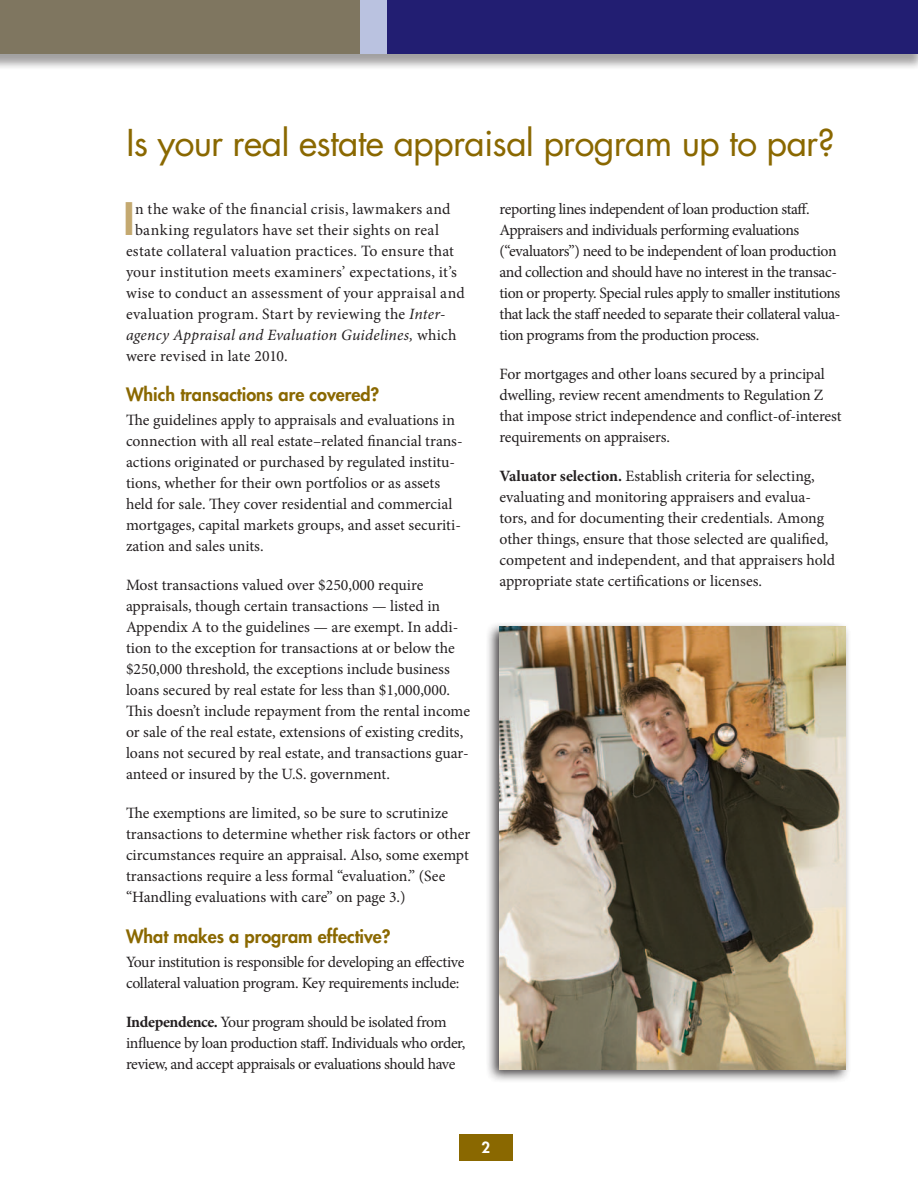
<style>
.page{position:relative;width:918px;height:1188px;background:#fff}
.page>*{position:absolute;margin:0;border:0;box-sizing:border-box;transform-origin:0 0}
.t1{font:800 43.65px "Futura Std";color:#c4a970}
.t2{font:36px "Futura Std";color:#8a6800}
.t3{font:800 18px "Futura Std";color:#8a6800}
.t4{font:15.75px/21px "Minion Pro";letter-spacing:-.005em;color:#231f20}
.t5{font:15.75px/21px "Minion Pro";letter-spacing:-.025em;color:#231f20}
.t6{font:15.75px "Minion Pro";letter-spacing:.015em;color:#231f20}
.t7{font:15.75px/21px "Minion Pro";letter-spacing:-.03em;color:#231f20}
.t8{font:italic 15.75px "Minion Pro";letter-spacing:.015em;color:#231f20}
.t9{font:15.75px "Minion Pro";letter-spacing:.02em;color:#231f20}
.t10{font:800 15px "Futura Std";color:#fff}
.s1{font-weight:700}
.s2{font-style:italic}
.s3{font-style:normal}
</style>
<div class="page">
<div style="left:459px;top:1134px;width:54px;height:27px;background:#8a6800"></div>
<div style="left:0;top:0;width:918px;height:71px;background:#231f20;opacity:.85"></div>
<div style="left:0;top:0;width:387px;height:54px;background:#7f7660"></div>
<div style="left:387px;top:0;width:531px;height:54px;background:#221e72"></div>
<div style="left:485px;top:621px;width:367px;height:463px;background:#231f20;opacity:.85"></div>
<img style="left:500px;top:626px;width:346px;height:443px">
<h2 class="t2" style="left:126px;top:119px;width:711px">Is your real estate appraisal program up to par?</h2>
<h1 class="t1" style="left:124px;top:191px;width:13px">I</h1>
<p class="t6" style="left:135px;top:198px;width:317px">n the wake of the financial crisis, lawmakers and</p>
<p class="t5" style="left:499px;top:198px;width:343px">reporting lines independent of loan production staff.<br>Appraisers and individuals performing evaluations (“evaluators”) need to be independent of loan production and collection and should have no interest in the transac&shy;tion or property. Special rules apply to smaller institutions that lack the staff needed to separate their collateral valua&shy;tion programs from the production process.</p>
<p class="t4" style="left:499px;top:363px;width:344px">For mortgages and other loans secured by a principal dwelling, review recent amendments to Regulation Z that impose strict independence and conflict-of-interest requirements on appraisers.</p>
<p class="t4" style="left:499px;top:465px;width:337px"><span class="s1">Valuator selection.</span> Establish criteria for selecting, evaluating and monitoring appraisers and evalua&shy;tors, and for documenting their credentials. Among other things, ensure that those selected are qualified, competent and independent, and that appraisers hold appropriate state certifications or licenses.</p>
<p class="t6" style="left:135px;top:219px;width:305px">banking regulators have set their sights on real</p>
<p class="t6" style="left:126px;top:240px;width:330px">estate collateral valuation practices. To ensure that</p>
<p class="t6" style="left:126px;top:261px;width:332px">your institution meets examiners’ expectations, it’s</p>
<p class="t6" style="left:126px;top:282px;width:340px">wise to conduct an assessment of your appraisal and</p>
<p class="t9" style="left:126px;top:303px;width:321px">evaluation program. Start by reviewing the <span class="s2">Inter-</span></p>
<p class="t8" style="left:126px;top:324px;width:332px">agency Appraisal and Evaluation Guidelines, <span class="s3">which</span></p>
<p class="t4" style="left:126px;top:345px;width:163px">were revised in late 2010.</p>
<p class="t3" style="left:126px;top:383px;width:255px">Which transactions are covered?</p>
<p class="t4" style="left:126px;top:410px;width:338px">The guidelines apply to appraisals and evaluations in connection with all real estate–related financial trans&shy;actions originated or purchased by regulated institu&shy;tions, whether for their own portfolios or as assets held for sale. They cover residential and commercial mortgages, capital markets groups, and asset securiti&shy;zation and sales units.</p>
<p class="t4" style="left:126px;top:575px;width:346px">Most transactions valued over $250,000 require appraisals, though certain transactions — listed in Appendix A to the guidelines — are exempt. In addi&shy;tion to the exception for transactions at or below the $250,000 threshold, the exceptions include business loans secured by real estate for less than $1,000,000.<br>This doesn’t include repayment from the rental income or sale of the real estate, extensions of existing credits, loans not secured by real estate, and transactions guar&shy;anteed or insured by the U.S. government.</p>
<p class="t4" style="left:126px;top:803px;width:346px">The exemptions are limited, so be sure to scrutinize transactions to determine whether risk factors or other circumstances require an appraisal. Also, some exempt transactions require a less formal “evaluation.” (See “Handling evaluations with care” on page 3.)</p>
<p class="t3" style="left:126px;top:925px;width:266px">What makes a program effective?</p>
<p class="t5" style="left:126px;top:951px;width:340px">Your institution is responsible for developing an effective collateral valuation program. Key requirements include:</p>
<p class="t7" style="left:126px;top:1011px;width:341px"><span class="s1">Independence.</span> Your program should be isolated from influence by loan production staff. Individuals who order, review, and accept appraisals or evaluations should have</p>
<p class="t10" style="left:482px;top:1138px;width:10px">2</p>
</div>
